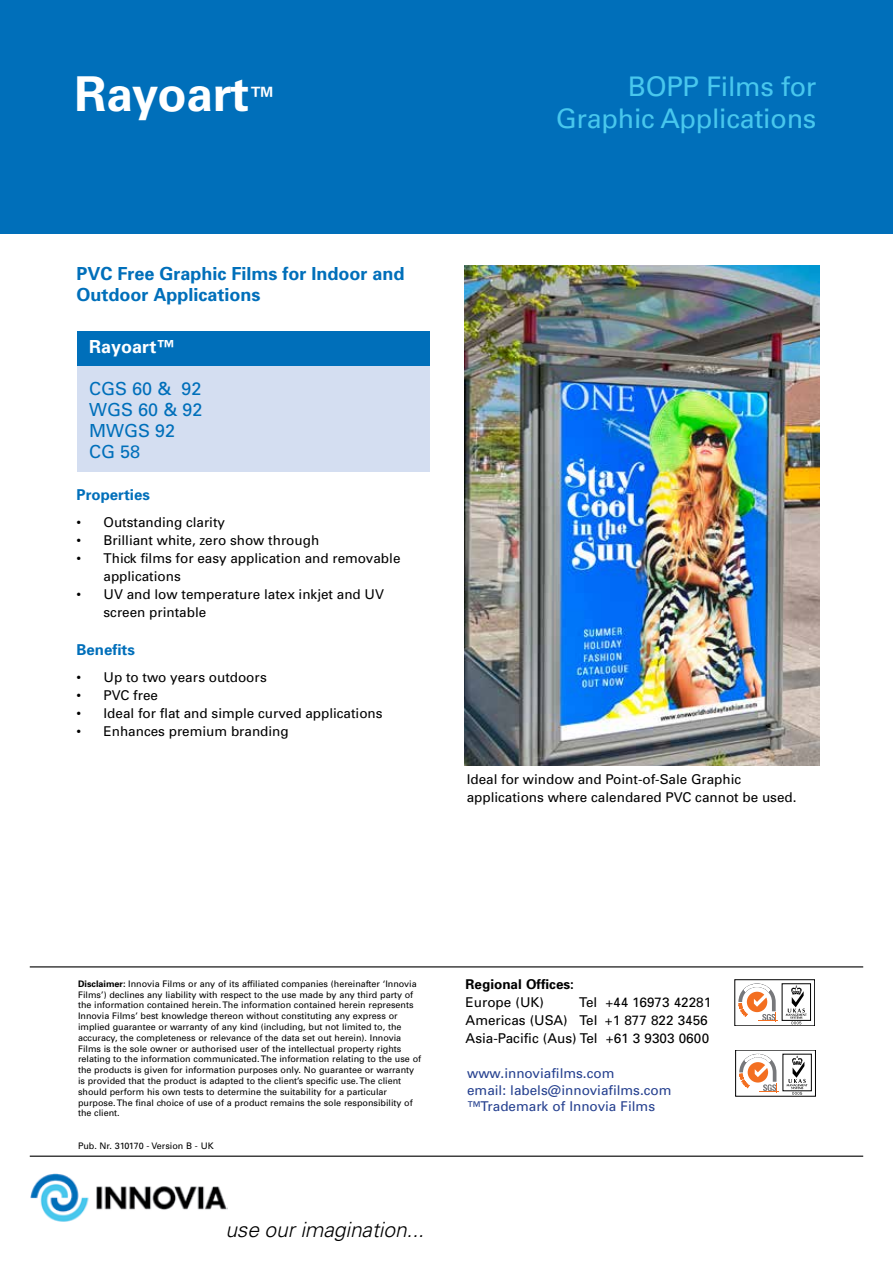
<style>
.page{position:relative;width:893px;height:1263px;background:#fff}
.page>*{position:absolute;margin:0;border:0;box-sizing:border-box;transform-origin:0 0}
.t1{font:700 48px "Univers LT Std";letter-spacing:-.015em;color:#fff}
.t2{font:27px/31.5px "Univers LT Std";letter-spacing:-.01em;color:#48c7ed;text-align:right}
.t3{font:italic 300 21px "Univers LT Std";letter-spacing:-.005em;color:#000}
.t4{font:700 18px/21px "Univers";color:#006fba}
.t5{font:18px/21px "Univers";color:#006fba}
.t6{font:700 18px "Univers";color:#fff}
.t7{font:700 15px "Univers";color:#006fba}
.t8{font:13.5px/18px "Univers";color:#000}
.t9{font:13.5px/16.5px "Univers";color:#25408f}
.t10{font:700 13.5px "Univers";color:#000}
.t11{font:9px/10.8px "Univers";color:#000}
.s1{font-size:28.05px}
.s2{font-weight:700}
</style>
<div class="page">
<img style="left:465px;top:266px;width:355px;height:499px">
<div style="left:77px;top:332px;width:352px;height:140px;background:#d4def1"></div>
<div style="left:77px;top:332px;width:352px;height:34px;background:#006fba"></div>
<div style="left:735px;top:979px;width:80px;height:47px;border:1px solid #000"></div>
<svg style="left:738px;top:983px;width:40px;height:39px"></svg>
<div style="left:782px;top:983px;width:29px;height:37px;border:1px solid #000"></div>
<svg style="left:786px;top:985px;width:21px;height:39px"></svg>
<svg style="left:756px;top:1053px;width:56px;height:40px"></svg>
<div style="left:735px;top:1050px;width:81px;height:46px;border:1px solid #000"></div>
<svg style="left:739px;top:1054px;width:40px;height:38px"></svg>
<svg style="left:787px;top:1056px;width:20px;height:39px"></svg>
<hr style="left:30px;top:966px;width:833px;height:1px;background:#000">
<div style="left:0;top:0;width:893px;height:234px;background:#006fba"></div>
<hr style="left:30px;top:1155px;width:833px;height:2px;background:#000">
<img style="left:30px;top:1173px;width:198px;height:49px">
<h1 class="t1" style="left:75px;top:66px;width:204px">Rayoart<span class="s1">™</span></h1>
<h3 class="t4" style="left:77px;top:264px;width:330px">PVC Free Graphic Films for Indoor and<br>Outdoor Applications</h3>
<h3 class="t6" style="left:89px;top:336px;width:87px">Rayoart™</h3>
<h3 class="t5" style="left:89px;top:378px;width:115px">CGS 60 &amp; 92<br>WGS 60 &amp; 92<br>MWGS 92<br>CG 58</h3>
<h3 class="t7" style="left:77px;top:485px;width:75px">Properties</h3>
<h3 class="t8" style="left:77px;top:513px;width:150px">• Outstanding clarity</h3>
<h3 class="t8" style="left:77px;top:531px;width:244px">• Brilliant white, zero show through</h3>
<h3 class="t8" style="left:104px;top:549px;width:298px;text-indent:-27px">• Thick films for easy application and removable applications</h3>
<h3 class="t8" style="left:104px;top:585px;width:282px;text-indent:-27px">• UV and low temperature latex inkjet and UV screen printable</h3>
<h3 class="t7" style="left:77px;top:641px;width:60px">Benefits</h3>
<h3 class="t8" style="left:77px;top:668px;width:192px">• Up to two years outdoors</h3>
<h3 class="t8" style="left:77px;top:686px;width:83px">• PVC free</h3>
<h3 class="t8" style="left:77px;top:704px;width:308px">• Ideal for flat and simple curved applications</h3>
<h3 class="t8" style="left:77px;top:722px;width:214px">• Enhances premium branding</h3>
<h2 class="t2" style="left:556px;top:71px;width:262px">BOPP Films for<br>Graphic Applications</h2>
<h3 class="t8" style="left:467px;top:770px;width:331px">Ideal for window and Point-of-Sale Graphic applications where calendared PVC cannot be used.</h3>
<p class="t11" style="left:78px;top:978px;width:345px"><span class="s2">Disclaimer:</span> Innovia Films or any of its affiliated companies (hereinafter ‘Innovia Films’) declines any liability with respect to the use made by any third party of the information contained herein. The information contained herein represents Innovia Films’ best knowledge thereon without constituting any express or implied guarantee or warranty of any kind (including, but not limited to, the accuracy, the completeness or relevance of the data set out herein). Innovia Films is the sole owner or authorised user of the intellectual property rights relating to the information communicated. The information relating to the use of the products is given for information purposes only. No guarantee or warranty is provided that the product is adapted to the client’s specific use. The client should perform his own tests to determine the suitability for a particular purpose. The final choice of use of a product remains the sole responsibility of the client.</p>
<p class="t11" style="left:78px;top:1140px;width:137px">Pub. Nr. 310170 - Version B - UK</p>
<h3 class="t3" style="left:225px;top:1217px;width:200px">use our imagination...</h3>
<h3 class="t10" style="left:466px;top:976px;width:110px">Regional Offices:</h3>
<h3 class="t8" style="left:466px;top:993px;width:80px">Europe (UK)</h3>
<h3 class="t8" style="left:466px;top:993px;width:247px;text-indent:114px">Tel +44 16973 42281<br>Americas (USA) Tel +1 877 822 3456<br>Asia-Pacific (Aus) Tel +61 3 9303 0600</h3>
<h3 class="t9" style="left:467px;top:1065px;width:206px">www.innoviafilms.com<br>email: labels@innoviafilms.com ™Trademark of Innovia Films</h3>
</div>
